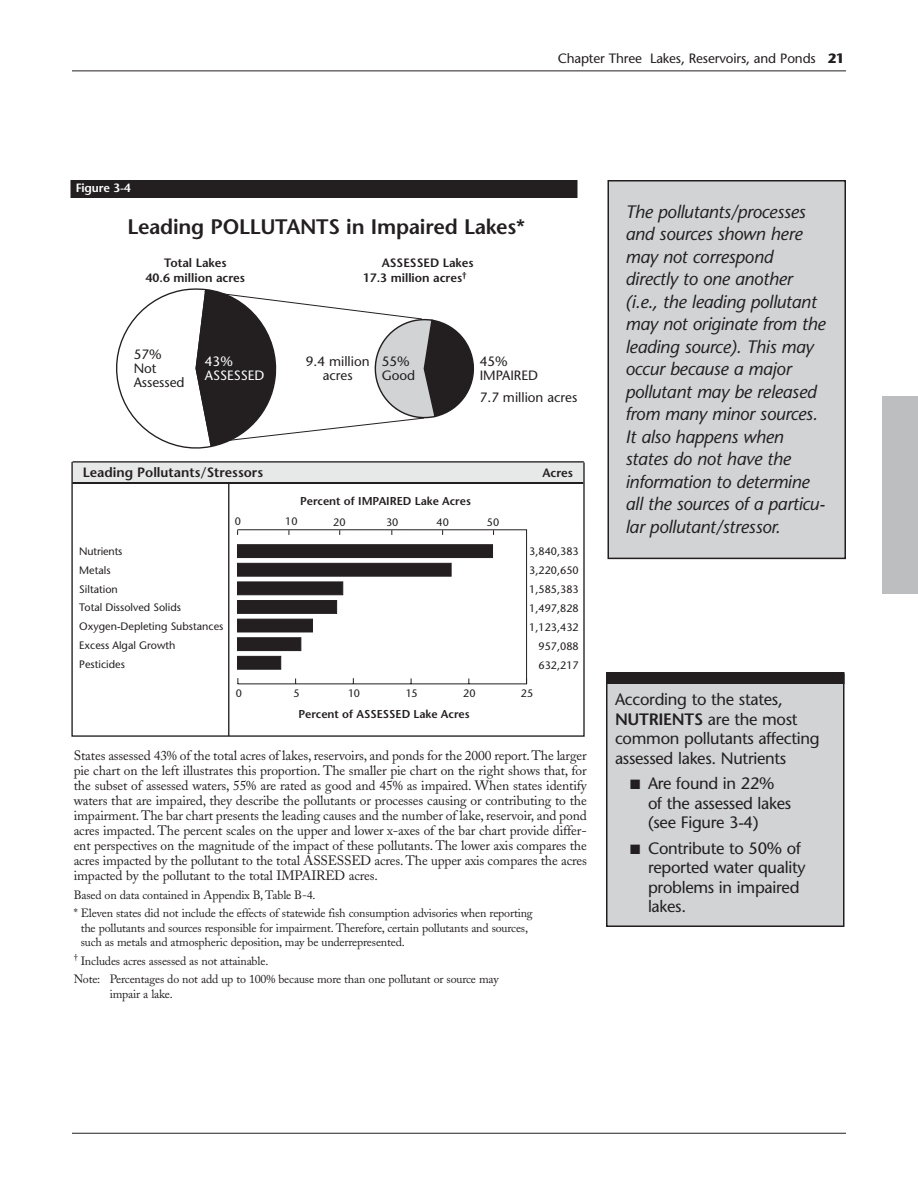
<style>
.page{position:relative;width:918px;height:1188px;background:#fff}
.page>*{position:absolute;margin:0;border:0;box-sizing:border-box;transform-origin:0 0}
.t1{font:600 21px "Stone Sans";letter-spacing:-.01em;color:#231f20}
.t2{font:italic 18px/22.5px "Stone Sans";letter-spacing:-.015em;color:#231f20}
.t3{font:16.5px/19.5px "Stone Sans";letter-spacing:-.015em;color:#231f20}
.t4{font:13.5px/15px "Adobe Caslon";letter-spacing:-.01em;color:#231f20;text-align:justify}
.t5{font:13.5px/14.1px "Stone Sans";color:#231f20}
.t6{font:600 13.5px "Stone Sans";color:#231f20}
.t7{font:13.5px/14.1px "Stone Sans";color:#fff}
.t8{font:600 12.15px/14.9px "Stone Sans";color:#231f20;text-align:center}
.t9{font:12px/18.8px "Adobe Caslon";letter-spacing:-.015em;color:#231f20}
.t10{font:600 12px "Stone Sans";letter-spacing:-.015em;color:#fff}
.t11{font:600 11.4px "Stone Sans";color:#231f20}
.t12{font:10.8px/19px "Stone Sans";color:#231f20}
.s1{font-weight:700}
.s2{font-weight:600}
</style>
<div class="page">
<div style="left:882px;top:396px;width:36px;height:198px;background:#bcbec0"></div>
<hr style="left:72px;top:70px;width:774px;height:1px;background:#231f20">
<hr style="left:72px;top:1133px;width:774px;height:1px;background:#231f20">
<div style="left:608px;top:181px;width:237px;height:377px;background:#d1d3d4"></div>
<div style="left:608px;top:180px;width:238px;height:379px;border:2px solid #231f20"></div>
<div style="left:70px;top:180px;width:508px;height:18px;background:#231f20"></div>
<div style="left:607px;top:674px;width:237px;height:252px;background:#d1d3d4"></div>
<div style="left:606px;top:674px;width:238px;height:253px;border:2px solid #231f20"></div>
<div style="left:606px;top:672px;width:238px;height:12px;background:#231f20"></div>
<svg style="left:116px;top:288px;width:359px;height:161px"></svg>
<svg style="left:71px;top:461px;width:514px;height:276px"></svg>
<svg style="left:237px;top:529px;width:290px;height:156px"></svg>
<p class="t10" style="left:76px;top:183px;width:56px">Figure 3-4</p>
<p class="t5" style="left:558px;top:52px;width:288px">Chapter Three Lakes, Reservoirs, and Ponds <span class="s1">21</span></p>
<h1 class="t1" style="left:127px;top:219px;width:399px">Leading POLLUTANTS in Impaired Lakes*</h1>
<p class="t8" style="left:146px;top:256px;width:101px">Total Lakes<br>40.6 million acres</p>
<p class="t8" style="left:363px;top:256px;width:112px;text-align:left;text-indent:19px">ASSESSED Lakes<br>17.3 million acres<sup>†</sup></p>
<p class="t5" style="left:134px;top:349px;width:52px">57%<br>Not<br>Assessed</p>
<p class="t5" style="left:306px;top:356px;width:65px;text-align:center">9.4 million acres</p>
<p class="t5" style="left:382px;top:356px;width:35px">55%<br>Good</p>
<p class="t7" style="left:205px;top:356px;width:61px">43%<br>ASSESSED</p>
<p class="t5" style="left:480px;top:356px;width:60px">45%<br>IMPAIRED</p>
<p class="t5" style="left:480px;top:391px;width:99px">7.7 million acres</p>
<p class="t6" style="left:83px;top:468px;width:182px">Leading Pollutants/Stressors</p>
<p class="t8" style="left:542px;top:466px;width:32px">Acres</p>
<p class="t11" style="left:300px;top:496px;width:172px">Percent of IMPAIRED Lake Acres</p>
<p class="t12" style="left:79px;top:543px;width:45px">Nutrients<br>Metals</p>
<p class="t12" style="left:79px;top:599px;width:146px">Total Dissolved Solids<br>Oxygen-Depleting Substances<br>Excess Algal Growth<br>Pesticides</p>
<p class="t12" style="left:79px;top:580px;width:40px">Siltation</p>
<p class="t12" style="left:235px;top:513px;width:8px">0</p>
<p class="t12" style="left:285px;top:513px;width:14px">10</p>
<p class="t12" style="left:333px;top:514px;width:14px">20</p>
<p class="t12" style="left:386px;top:514px;width:14px">30</p>
<p class="t12" style="left:437px;top:514px;width:14px">40</p>
<p class="t12" style="left:487px;top:514px;width:14px">50</p>
<p class="t12" style="left:529px;top:542px;width:51px;text-align:right">3,840,383<br>3,220,650<br>1,585,383<br>1,497,828<br>1,123,432<br>957,088<br>632,217</p>
<p class="t12" style="left:236px;top:685px;width:8px">0</p>
<p class="t12" style="left:293px;top:685px;width:8px">5</p>
<p class="t12" style="left:348px;top:685px;width:14px">10</p>
<p class="t12" style="left:406px;top:685px;width:14px">15</p>
<p class="t12" style="left:463px;top:685px;width:14px">20</p>
<p class="t12" style="left:521px;top:685px;width:14px">25</p>
<p class="t11" style="left:299px;top:710px;width:173px">Percent of ASSESSED Lake Acres</p>
<p class="t4" style="left:74px;top:749px;width:515px">States assessed 43% of the total acres of lakes, reservoirs, and ponds for the 2000 report.The larger pie chart on the left illustrates this proportion. The smaller pie chart on the right shows that, for the subset of assessed waters, 55% are rated as good and 45% as impaired. When states identify waters that are impaired, they describe the pollutants or processes causing or contributing to the impairment. The bar chart presents the leading causes and the number of lake, reservoir, and pond acres impacted. The percent scales on the upper and lower x-axes of the bar chart provide differ&shy;ent perspectives on the magnitude of the impact of these pollutants. The lower axis compares the acres impacted by the pollutant to the total ASSESSED acres. The upper axis compares the acres impacted by the pollutant to the total IMPAIRED acres.</p>
<p class="t9" style="left:74px;top:887px;width:461px">Based on data contained in Appendix B, Table B-4.<br>* Eleven states did not include the effects of statewide fish consumption advisories when reporting</p>
<p class="t9" style="left:81px;top:922px;width:449px;line-height:14.2px">the pollutants and sources responsible for impairment. Therefore, certain pollutants and sources, such as metals and atmospheric deposition, may be underrepresented.</p>
<p class="t9" style="left:74px;top:953px;width:426px"><sup>†</sup> Includes acres assessed as not attainable.<br>Note: Percentages do not add up to 100% because more than one pollutant or source may</p>
<p class="t9" style="left:110px;top:986px;width:65px">impair a lake.</p>
<p class="t2" style="left:626px;top:202px;width:202px">The pollutants/processes and sources shown here may not correspond directly to one another (i.e., the leading pollutant may not originate from the leading source). This may occur because a major pollutant may be released from many minor sources.<br>It also happens when states do not have the information to determine all the sources of a particu&shy;lar pollutant/stressor.</p>
<p class="t3" style="left:615px;top:691px;width:206px">According to the states,<br><span class="s2">NUTRIENTS</span> are the most common pollutants affecting assessed lakes. Nutrients</p>
<p class="t3" style="left:648px;top:775px;width:145px;text-indent:-18px">■ Are found in 22% of the assessed lakes (see Figure 3-4)</p>
<p class="t3" style="left:648px;top:840px;width:159px;text-indent:-18px">■ Contribute to 50% of reported water quality problems in impaired lakes.</p>
</div>
